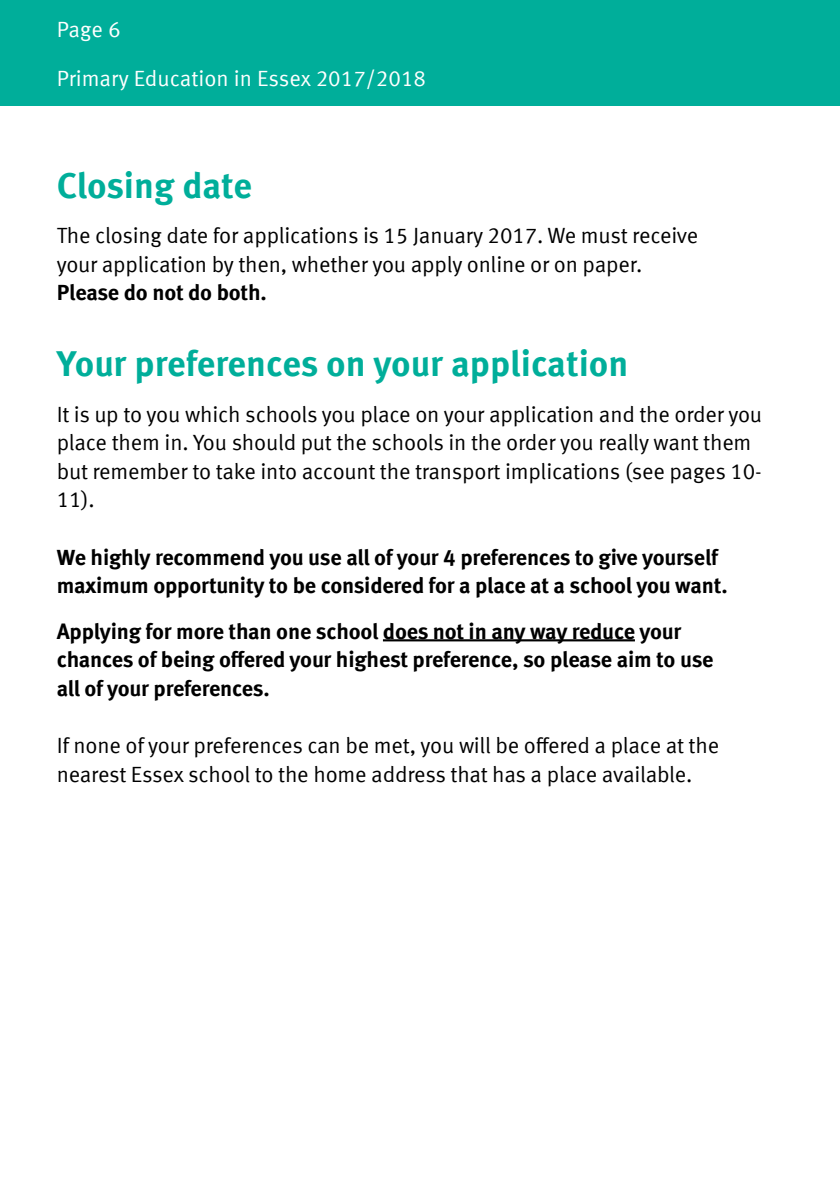
<style>
.page{position:relative;width:840px;height:1191px;background:#fff}
.page>*{position:absolute;margin:0;border:0;box-sizing:border-box;transform-origin:0 0}
.t1{font:700 36px "Meta Offc";color:#00ae9a}
.t2{font:22px/28.6px "Meta Offc Norm";letter-spacing:-.01em;color:#000}
.t3{font:700 22px/28.6px "Meta Offc";letter-spacing:-.01em;color:#000}
.t4{font:22px "Meta Offc Norm";color:#fff}
</style>
<div class="page">
<div style="left:0;top:0;width:839px;height:106px;background:#00ae9a"></div>
<hr style="left:383px;top:639px;width:251px;height:2px;background:#000">
<p class="t4" style="left:57px;top:17px;width:65px">Page 6</p>
<p class="t4" style="left:57px;top:65px;width:370px">Primary Education in Essex 2017/2018</p>
<h1 class="t1" style="left:57px;top:164px;width:197px">Closing date</h1>
<p class="t2" style="left:57px;top:222px;width:642px">The closing date for applications is 15 January 2017. We must receive your application by then, whether you apply online or on paper.</p>
<p class="t3" style="left:57px;top:279px;width:211px">Please do not do both.</p>
<h1 class="t1" style="left:57px;top:342px;width:573px">Your preferences on your application</h1>
<p class="t2" style="left:57px;top:400px;width:706px">It is up to you which schools you place on your application and the order you place them in. You should put the schools in the order you really want them but remember to take into account the transport implications (see pages 10- 11).</p>
<p class="t3" style="left:57px;top:543px;width:672px">We highly recommend you use all of your 4 preferences to give yourself maximum opportunity to be considered for a place at a school you want.</p>
<p class="t3" style="left:57px;top:617px;width:658px">Applying for more than one school does not in any way reduce your chances of being offered your highest preference, so please aim to use all of your preferences.</p>
<p class="t2" style="left:57px;top:732px;width:663px">If none of your preferences can be met, you will be offered a place at the nearest Essex school to the home address that has a place available.</p>
</div>
